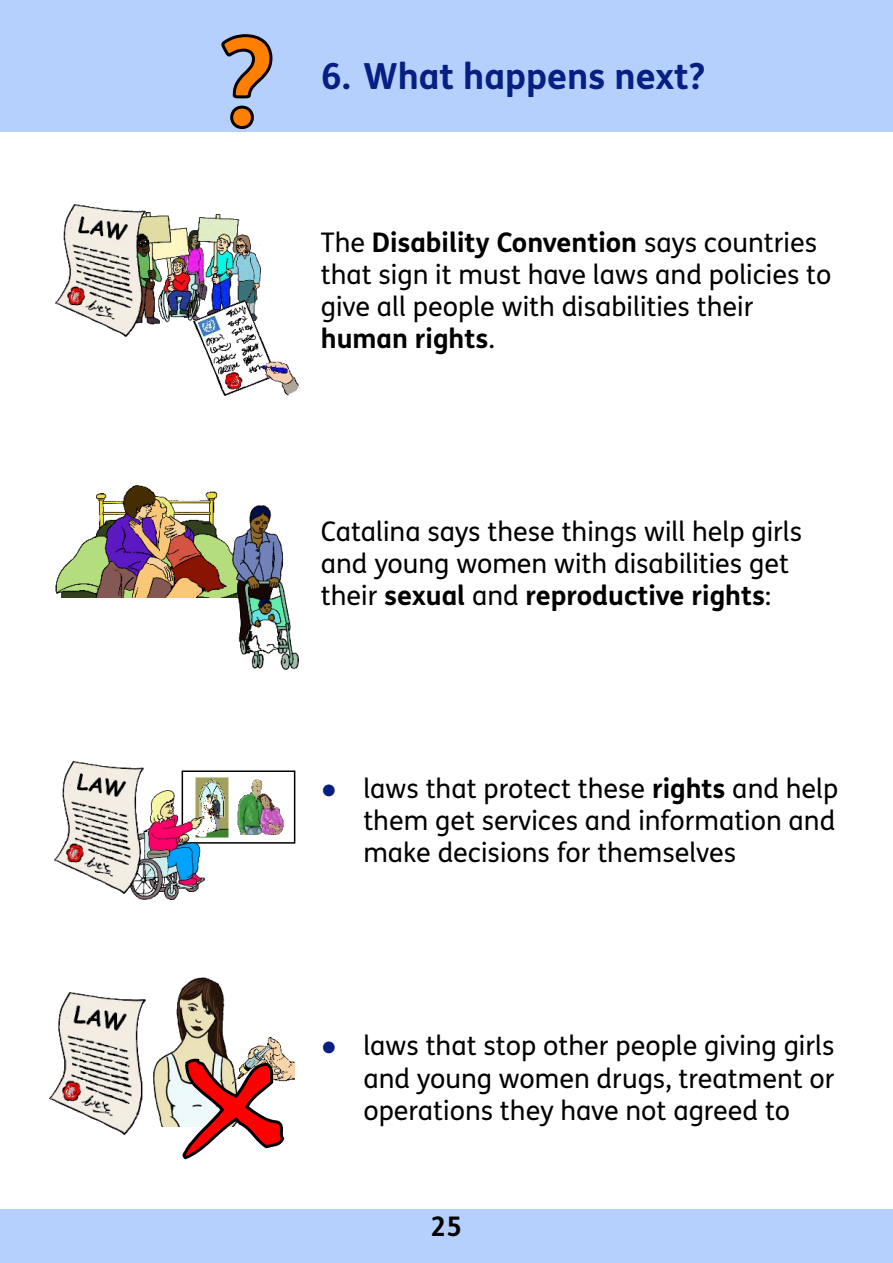
<style>
.page{position:relative;width:893px;height:1263px;background:#fff}
.page>*{position:absolute;margin:0;border:0;box-sizing:border-box;transform-origin:0 0}
.t1{font:700 36px "FS Me";color:#071f83}
.t2{font:27px/32.1px "FS Me";color:#000}
.t3{font:700 27px "FS Me";color:#000}
.s1{font-weight:700}
.s2{font-family:"Times New Roman";color:#071f83}
</style>
<div class="page">
<div style="left:0;top:1209px;width:893px;height:54px;background:#b5d0fd"></div>
<div style="left:0;top:0;width:893px;height:132px;background:#b5d0fd"></div>
<img style="left:145px;top:212px;width:115px;height:113px">
<img style="left:193px;top:300px;width:106px;height:95px">
<img style="left:56px;top:205px;width:89px;height:131px">
<svg style="left:221px;top:34px;width:52px;height:96px"></svg>
<img style="left:55px;top:485px;width:177px;height:112px">
<img style="left:232px;top:505px;width:67px;height:165px">
<div style="left:182px;top:770px;width:113px;height:74px;background:#fff;border:2px solid #000"></div>
<img style="left:237px;top:780px;width:47px;height:54px">
<img style="left:195px;top:777px;width:34px;height:61px">
<img style="left:133px;top:791px;width:72px;height:109px">
<img style="left:54px;top:761px;width:90px;height:132px">
<img style="left:50px;top:993px;width:94px;height:142px">
<img style="left:144px;top:977px;width:84px;height:150px">
<img style="left:247px;top:1037px;width:48px;height:44px">
<svg style="left:181px;top:1057px;width:106px;height:103px"></svg>
<h1 class="t1" style="left:321px;top:62px;width:386px">6. What happens next?</h1>
<p class="t2" style="left:321px;top:229px;width:512px">The <span class="s1">Disability Convention</span> says countries that sign it must have laws and policies to give all people with disabilities their <span class="s1">human rights</span>.</p>
<p class="t2" style="left:321px;top:518px;width:483px">Catalina says these things will help girls and young women with disabilities get their <span class="s1">sexual</span> and <span class="s1">reproductive rights</span>:</p>
<p class="t2" style="left:363px;top:775px;width:477px;text-align:justify;text-indent:-43px"><span class="s2">●</span> laws that protect these <span class="s1">rights</span> and help them get services and information and make decisions for themselves</p>
<p class="t2" style="left:363px;top:1032px;width:473px;text-align:justify;text-indent:-43px"><span class="s2">●</span> laws that stop other people giving girls and young women drugs, treatment or operations they have not agreed to</p>
<p class="t3" style="left:431px;top:1216px;width:33px">25</p>
</div>
